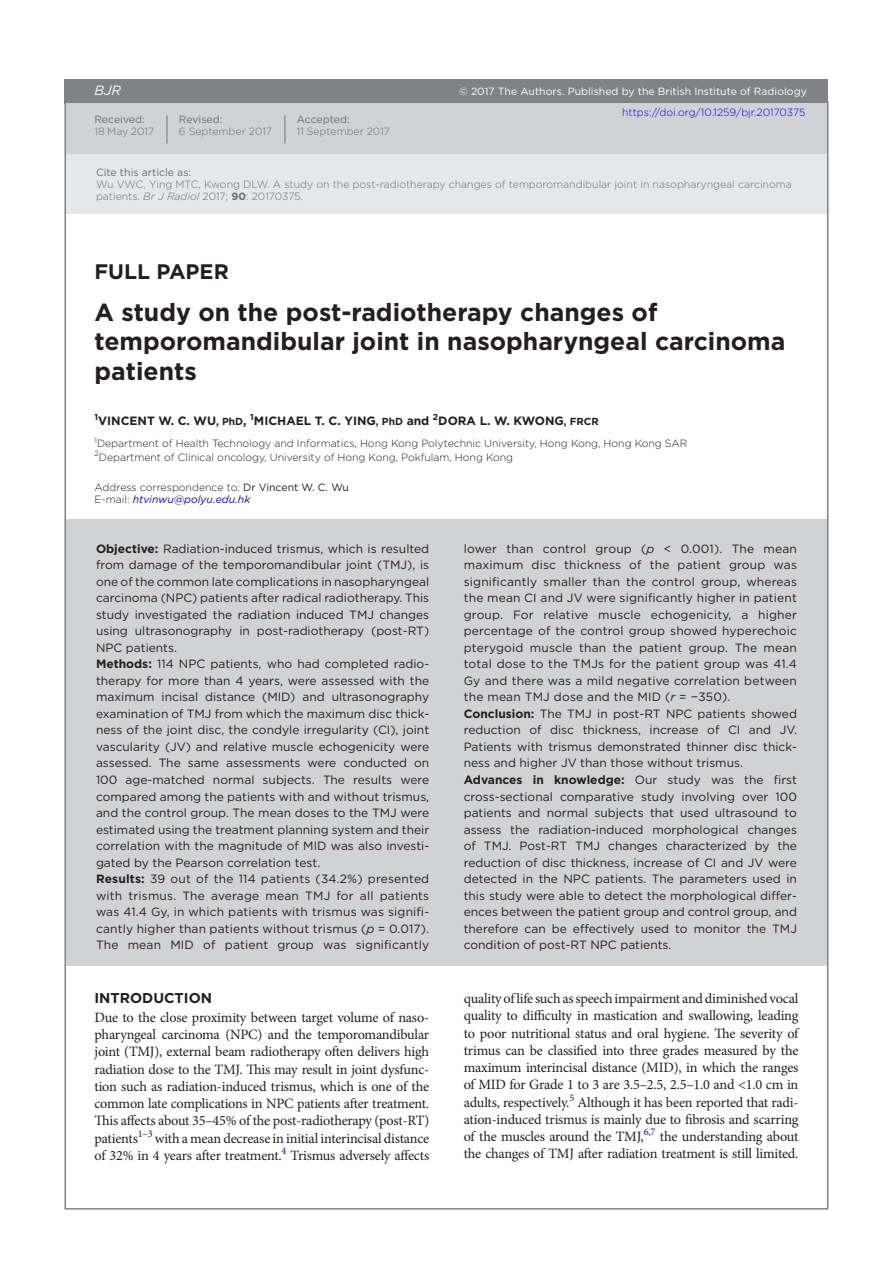
<style>
.page{position:relative;width:893px;height:1263px;background:#fff}
.page>*{position:absolute;margin:0;border:0;box-sizing:border-box;transform-origin:0 0}
.t1{font:700 24.75px/29.2px "Gotham";color:#231f20}
.t2{font:700 21px "Gotham";color:#231f20}
.t3{font:14.25px/17.2px "Minion Pro";letter-spacing:-.02em;color:#231f20;text-align:justify}
.t4{font:700 14.25px "Gotham";color:#231f20}
.t5{font:italic 13.5px "Gotham";color:#fff}
.t6{font:12px/16.5px "Gotham";color:#231f20}
.t7{font:700 12px "Gotham";color:#231f20}
.t8{font:300 10.5px/13.5px "Gotham";letter-spacing:-.005em;color:#231f20}
.t9{font:300 10.5px/12px "Gotham";color:#6c6d70}
.t10{font:10.5px "Gotham";color:#fff}
.t11{font:10.5px "Gotham";color:#6c6d70}
.t12{font:300 10.5px "Gotham";color:#00f}
.s1{font-style:italic}
.s2{font-weight:700}
.s3{font-size:10.2px}
.s4{font-weight:400}
.s5{font-weight:400;font-style:italic;color:#00f}
</style>
<div class="page">
<div style="left:64px;top:79px;width:764px;height:24px;background:#808285"></div>
<div style="left:66px;top:519px;width:761px;height:447px;background:#d1d2d4"></div>
<div style="left:66px;top:154px;width:761px;height:59px;background:#e6e7e9"></div>
<div style="left:66px;top:103px;width:761px;height:51px;background:#d1d2d4"></div>
<hr style="left:284px;top:115px;width:2px;height:28px;background:#939598">
<hr style="left:166px;top:115px;width:2px;height:29px;background:#939598">
<p class="t5" style="left:94px;top:83px;width:28px">BJR</p>
<p class="t11" style="left:94px;top:113px;width:52px">Received:</p>
<p class="t9" style="left:94px;top:125px;width:61px">18 May 2017</p>
<p class="t11" style="left:179px;top:113px;width:45px">Revised:</p>
<p class="t9" style="left:179px;top:125px;width:95px">6 September 2017</p>
<p class="t11" style="left:297px;top:113px;width:54px">Accepted:</p>
<p class="t9" style="left:297px;top:125px;width:95px">11 September 2017</p>
<p class="t10" style="left:459px;top:85px;width:349px">© 2017 The Authors. Published by the British Institute of Radiology</p>
<p class="t12" style="left:622px;top:106px;width:185px">https://doi.org/10.1259/bjr.20170375</p>
<p class="t11" style="left:96px;top:165px;width:97px">Cite this article as:</p>
<p class="t9" style="left:96px;top:178px;width:697px">Wu VWC, Ying MTC, Kwong DLW. A study on the post-radiotherapy changes of temporomandibular joint in nasopharyngeal carcinoma patients. <span class="s1">Br J Radiol</span> 2017; <span class="s2">90</span>: 20170375.</p>
<h2 class="t2" style="left:94px;top:258px;width:129px">Full Paper</h2>
<h1 class="t1" style="left:94px;top:298px;width:692px">A study on the post-radiotherapy changes of temporomandibular joint in nasopharyngeal carcinoma patients</h1>
<p class="t7" style="left:94px;top:412px;width:364px"><sup>1</sup>Vincent W. C. Wu<span class="s3">, PhD</span>, <sup>1</sup>Michael T. C. Ying<span class="s3">, PhD</span> and <sup>2</sup>Dora</p>
<p class="t7" style="left:480px;top:412px;width:121px">L. W. Kwo ng<span class="s3">, FRCR</span></p>
<p class="t8" style="left:94px;top:436px;width:594px"><sup>1</sup>Department of Health Technology and Informatics, Hong Kong Polytechnic University, Hong Kong, Hong Kong SAR<br><sup>2</sup>Department of Clinical oncology, University of Hong Kong, Pokfulam, Hong Kong</p>
<p class="t8" style="left:94px;top:481px;width:256px;line-height:12px">Address correspondence to: <span class="s4">Dr Vincent W. C. Wu<br></span>E-mail: <span class="s5">htvinwu@polyu.edu.hk</span></p>
<p class="t6" style="left:96px;top:540px;width:335px"><span class="s2">Objective:</span> Radiation-induced trismus, which is resulted from damage of the temporomandibular joint (TMJ), is one of the common late complications in nasopharyngeal carcinoma (NPC) patients after radical radiotherapy. This study investigated the radiation induced TMJ changes using ultrasonography in post-radiotherapy (post-RT)<br>NPC patients.<br><span class="s2">Methods:</span> 114 NPC patients, who had completed radio&shy;therapy for more than 4 years, were assessed with the maximum incisal distance (MID) and ultrasonography examination of TMJ from which the maximum disc thick&shy;ness of the joint disc, the condyle irregularity (CI), joint vascularity (JV) and relative muscle echogenicity were assessed. The same assessments were conducted on 100 age-matched normal subjects. The results were compared among the patients with and without trismus, and the control group. The mean doses to the TMJ were estimated using the treatment planning system and their correlation with the magnitude of MID was also investi&shy;gated by the Pearson correlation test.<br><span class="s2">Results:</span> 39 out of the 114 patients (34.2%) presented with trismus. The average mean TMJ for all patients was 41.4 Gy, in which patients with trismus was signifi&shy;cantly higher than patients without trismus (<span class="s1">p</span> = 0.017).<br>The mean MID of patient group was significantly</p>
<p class="t6" style="left:464px;top:540px;width:335px">lower than control group (<span class="s1">p</span> &lt; 0.001). The mean maximum disc thickness of the patient group was significantly smaller than the control group, whereas the mean CI and JV were significantly higher in patient group. For relative muscle echogenicity, a higher percentage of the control group showed hyperechoic pterygoid muscle than the patient group. The mean total dose to the TMJs for the patient group was 41.4<br>Gy and there was a mild negative correlation between the mean TMJ dose and the MID (<span class="s1">r</span> = −350).<br><span class="s2">Conclusion:</span> The TMJ in post-RT NPC patients showed reduction of disc thickness, increase of CI and JV.<br>Patients with trismus demonstrated thinner disc thick&shy;ness and higher JV than those without trismus.<br><span class="s2">Advances in knowledge:</span> Our study was the first cross-sectional comparative study involving over 100 patients and normal subjects that used ultrasound to assess the radiation-induced morphological changes of TMJ. Post-RT TMJ changes characterized by the reduction of disc thickness, increase of CI and JV were detected in the NPC patients. The parameters used in this study were able to detect the morphological differ&shy;ences between the patient group and control group, and therefore can be effectively used to monitor the TMJ condition of post-RT NPC patients.</p>
<p class="t4" style="left:94px;top:988px;width:37px">I ntrod</p>
<p class="t4" style="left:153px;top:988px;width:60px">uction</p>
<p class="t3" style="left:94px;top:1009px;width:336px">Due to the close proximity between target volume of naso&shy;pharyngeal carcinoma (NPC) and the temporomandibular joint (TMJ), external beam radiotherapy often delivers high radiation dose to the TMJ. This may result in joint dysfunc&shy;tion such as radiation-induced trismus, which is one of the common late complications in NPC patients after treatment.<br>This affects about 35–45% of the post-radiotherapy (post-RT) patients<sup>1–3</sup> with a mean decrease in initial interincisal distance of 32% in 4 years after treatment.<sup>4</sup> Trismus adversely affects</p>
<p class="t3" style="left:464px;top:990px;width:336px">quality of life such as speech impairment and diminished vocal quality to difficulty in mastication and swallowing, leading to poor nutritional status and oral hygiene. The severity of trimus can be classified into three grades measured by the maximum interincisal distance (MID), in which the ranges of MID for Grade 1 to 3 are 3.5–2.5, 2.5–1.0 and &lt;1.0 cm in adults, respectively.<sup>5</sup> Although it has been reported that radi&shy;ation-induced trismus is mainly due to fibrosis and scarring of the muscles around the TMJ,<sup>6,7</sup> the understanding about the changes of TMJ after radiation treatment is still limited.</p>
</div>
